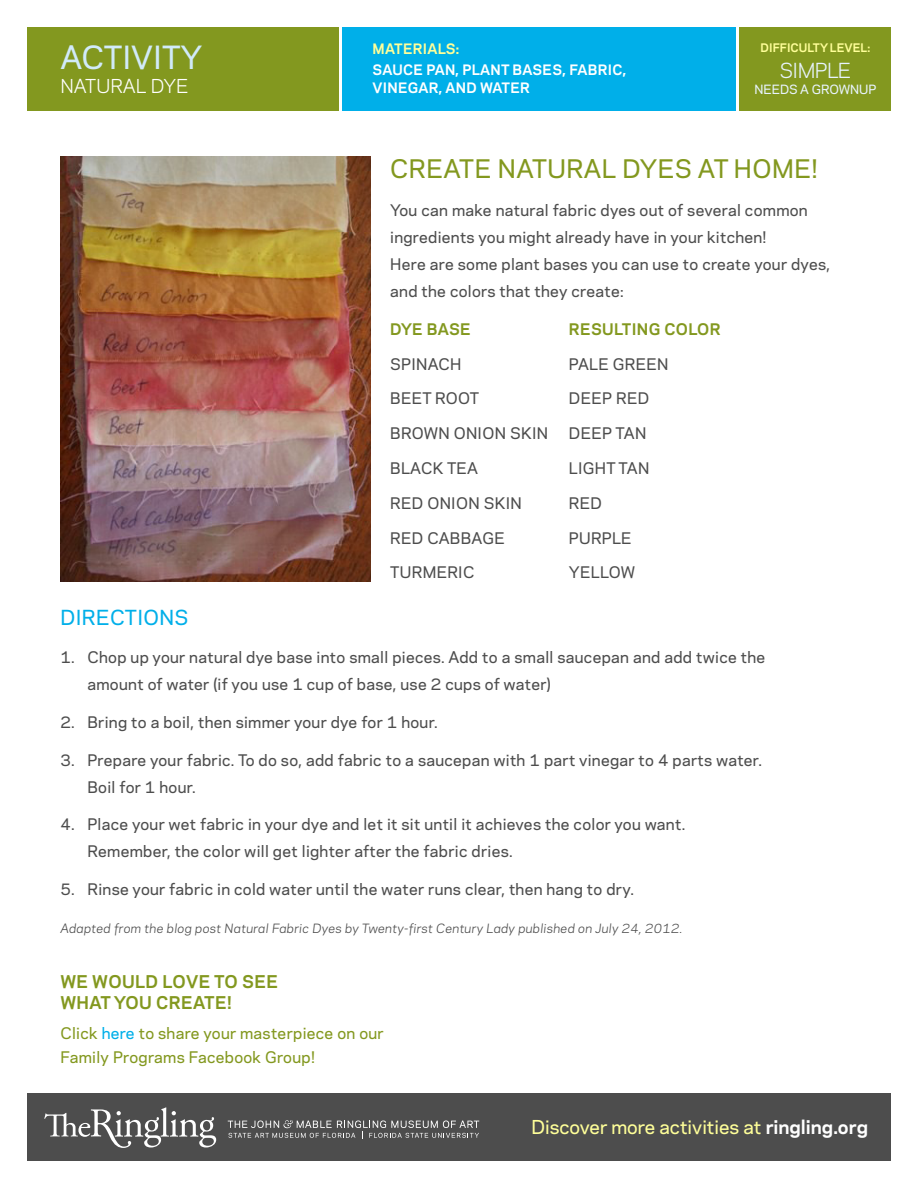
<style>
.page{position:relative;width:918px;height:1188px;background:#fff}
.page>*{position:absolute;margin:0;border:0;box-sizing:border-box;transform-origin:0 0}
.Header__p2{font:500 30px "Galaxie Polaris";color:#d1eaf9}
.intro_text__p2{font:500 24px "Galaxie Polaris";letter-spacing:.02em;color:#83981f}
.intro_text__p2-2{font:500 19.5px "Galaxie Polaris";letter-spacing:.02em;color:#00afe9}
.t1{font:19.5px "Galaxie Polaris";letter-spacing:-.03em;color:#e7f3fc}
.Discover_more{font:500 18px "Galaxie Polaris";color:#ff9}
.Header__p2-2{font:18px "Galaxie Polaris";color:#fff}
.intro_text__p2-3{font:700 16.5px/21px "Galaxie Polaris";letter-spacing:.02em;color:#83981f}
.intro_text__p2-4{font:500 15px/27px "Galaxie Polaris";letter-spacing:.02em;color:#4d4d4d}
.intro_text__p2-5{font:500 15px/24px "Galaxie Polaris";letter-spacing:.02em;color:#83981f}
.intro_text__p2-6{font:700 15px "Galaxie Polaris";letter-spacing:.02em;color:#83981f}
.t2{font:700 13.5px/21px "Galaxie Polaris";letter-spacing:.02em;color:#fff}
.intro_text__p2-7{font:italic 12px "Galaxie Polaris";letter-spacing:.02em;color:#4d4d4d}
.t3{font:500 12px "Galaxie Polaris";color:#e7f3fc}
.level{font:700 11.1px "Galaxie Polaris";color:#ff9}
.s1{color:#ff9}
.s2{color:#00afe9}
.s3{font-weight:700;color:#fff}
</style>
<div class="page">
<div style="left:27px;top:1094px;width:864px;height:67px;background:#4d4d4d"></div>
<div style="left:27px;top:27px;width:311px;height:83px;background:#83981f"></div>
<div style="left:740px;top:27px;width:151px;height:83px;background:#83981f"></div>
<div style="left:342px;top:27px;width:393px;height:83px;background:#00afe9"></div>
<img style="left:60px;top:157px;width:310px;height:424px">
<svg style="left:44px;top:1107px;width:172px;height:40px"></svg>
<svg style="left:228px;top:1120px;width:251px;height:19px"></svg>
<p class="Header__p2" style="left:60px;top:35px;width:144px">ACTIVITY</p>
<p class="Header__p2-2" style="left:60px;top:72px;width:130px">NATURAL DYE</p>
<p class="t2" style="left:373px;top:38px;width:255px"><span class="s1">MATERIALS:<br></span>SAUCE PAN, PLANT BASES, FABRIC,</p>
<p class="t2" style="left:373px;top:77px;width:159px">VINEGAR, AND WATER</p>
<p class="level" style="left:761px;top:39px;width:111px">DIFFICULTY LEVEL:</p>
<p class="t1" style="left:779px;top:55px;width:73px">SIMPLE</p>
<p class="t3" style="left:754px;top:80px;width:124px">NEEDS A GROWNUP</p>
<p class="intro_text__p2" style="left:390px;top:151px;width:429px">CREATE NATURAL DYES AT HOME!</p>
<p class="intro_text__p2-4" style="left:390px;top:196px;width:441px">You can make natural fabric dyes out of several common ingredients you might already have in your kitchen!<br>Here are some plant bases you can use to create your dyes, and the colors that they create:</p>
<p class="intro_text__p2-6" style="left:390px;top:318px;width:82px">DYE BASE</p>
<p class="intro_text__p2-6" style="left:569px;top:318px;width:153px">RESULTING COLOR</p>
<p class="intro_text__p2-4" style="left:390px;top:349px;width:73px">SPINACH</p>
<p class="intro_text__p2-4" style="left:569px;top:349px;width:101px">PALE GREEN</p>
<p class="intro_text__p2-4" style="left:390px;top:384px;width:90px">BEET ROOT</p>
<p class="intro_text__p2-4" style="left:569px;top:384px;width:82px">DEEP RED</p>
<p class="intro_text__p2-4" style="left:390px;top:419px;width:159px">BROWN ONION SKIN</p>
<p class="intro_text__p2-4" style="left:569px;top:419px;width:79px">DEEP TAN</p>
<p class="intro_text__p2-4" style="left:390px;top:454px;width:89px">BLACK TEA</p>
<p class="intro_text__p2-4" style="left:569px;top:454px;width:82px">LIGHT TAN</p>
<p class="intro_text__p2-4" style="left:390px;top:489px;width:133px">RED ONION SKIN</p>
<p class="intro_text__p2-4" style="left:569px;top:489px;width:35px">RED</p>
<p class="intro_text__p2-4" style="left:390px;top:523px;width:116px">RED CABBAGE</p>
<p class="intro_text__p2-4" style="left:569px;top:523px;width:64px">PURPLE</p>
<p class="intro_text__p2-4" style="left:390px;top:558px;width:86px">TURMERIC</p>
<p class="intro_text__p2-4" style="left:569px;top:558px;width:68px">YELLOW</p>
<p class="intro_text__p2-2" style="left:60px;top:603px;width:130px">DIRECTIONS</p>
<p class="intro_text__p2-4" style="left:87px;top:643px;width:679px;text-indent:-27px">1. Chop up your natural dye base into small pieces. Add to a small saucepan and add twice the amount of water (if you use 1 cup of base, use 2 cups of water)</p>
<p class="intro_text__p2-4" style="left:60px;top:708px;width:379px">2. Bring to a boil, then simmer your dye for 1 hour.</p>
<p class="intro_text__p2-4" style="left:87px;top:745px;width:676px;text-indent:-27px">3. Prepare your fabric. To do so, add fabric to a saucepan with 1 part vinegar to 4 parts water.<br>Boil for 1 hour.</p>
<p class="intro_text__p2-4" style="left:87px;top:810px;width:599px;text-indent:-27px">4. Place your wet fabric in your dye and let it sit until it achieves the color you want.<br>Remember, the color will get lighter after the fabric dries.</p>
<p class="intro_text__p2-4" style="left:60px;top:875px;width:575px">5. Rinse your fabric in cold water until the water runs clear, then hang to dry.</p>
<p class="intro_text__p2-7" style="left:60px;top:919px;width:623px">Adapted from the blog post Natural Fabric Dyes by Twenty-first Century Lady published on July 24, 2012.</p>
<p class="intro_text__p2-3" style="left:60px;top:970px;width:219px">WE WOULD LOVE TO SEE<br>WHAT YOU CREATE!</p>
<p class="intro_text__p2-5" style="left:60px;top:1020px;width:325px">Click <span class="s2">here</span> to share your masterpiece on our<br>Family Programs Facebook Group!</p>
<p class="Discover_more" style="left:531px;top:1114px;width:338px">Discover more activities at <span class="s3">ringling.org</span></p>
</div>
